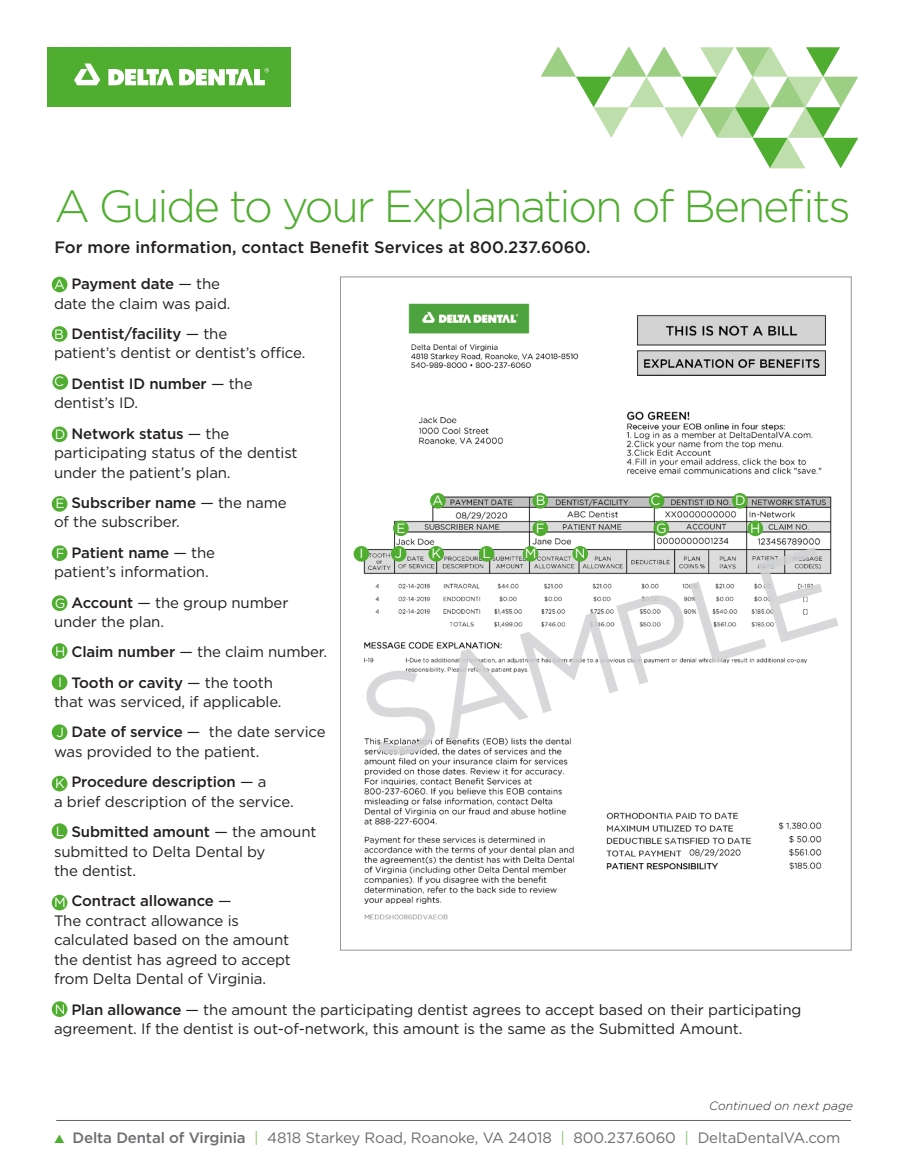
<style>
.page{position:relative;width:905px;height:1175px;background:#fff}
.page>*{position:absolute;margin:0;border:0;box-sizing:border-box;transform-origin:0 0}
.t1{font:117px "Gotham";color:#d1d2d4}
.t2{font:300 45px "Gotham";letter-spacing:-.05em;color:#4fad2f}
.t3{font:500 16.5px "Gotham";color:#231f20}
.Body{font:15px/19.5px "Gotham";letter-spacing:-.01em;color:#231f20}
.t4{font:15px "Gotham";letter-spacing:-.01em;color:#6c6d70}
.t5{font:13.5px "Gotham";color:#fff}
.Body_Copy{font:italic 300 12px "Gotham";letter-spacing:.01em;color:#231f20}
.s1{font-weight:500}
.s2{color:#4fad2f}
.s3{color:#8ac670}
</style>
<div class="page">
<hr style="left:56px;top:1120px;width:794px;height:1px;background:#636366">
<div style="left:52px;top:277px;width:15px;height:15px;background:#4fad2f;border-radius:50%"></div>
<div style="left:52px;top:326px;width:15px;height:16px;background:#4fad2f;border-radius:50%"></div>
<div style="left:52px;top:374px;width:16px;height:16px;background:#4fad2f;border-radius:50%"></div>
<div style="left:52px;top:426px;width:15px;height:16px;background:#4fad2f;border-radius:50%"></div>
<div style="left:52px;top:496px;width:15px;height:16px;background:#4fad2f;border-radius:50%"></div>
<div style="left:52px;top:545px;width:15px;height:16px;background:#4fad2f;border-radius:50%"></div>
<div style="left:52px;top:595px;width:15px;height:16px;background:#4fad2f;border-radius:50%"></div>
<div style="left:52px;top:643px;width:15px;height:16px;background:#4fad2f;border-radius:50%"></div>
<div style="left:52px;top:674px;width:15px;height:16px;background:#4fad2f;border-radius:50%"></div>
<div style="left:52px;top:724px;width:15px;height:16px;background:#4fad2f;border-radius:50%"></div>
<div style="left:52px;top:775px;width:15px;height:16px;background:#4fad2f;border-radius:50%"></div>
<div style="left:52px;top:823px;width:15px;height:16px;background:#4fad2f;border-radius:50%"></div>
<div style="left:52px;top:894px;width:15px;height:16px;background:#4fad2f;border-radius:50%"></div>
<div style="left:52px;top:1001px;width:15px;height:16px;background:#4fad2f;border-radius:50%"></div>
<img style="left:355px;top:303px;width:477px;height:617px">
<div style="left:430px;top:493px;width:16px;height:15px;background:#4fad2f;border-radius:50%"></div>
<div style="left:532px;top:493px;width:16px;height:15px;background:#4fad2f;border-radius:50%"></div>
<div style="left:648px;top:493px;width:16px;height:15px;background:#4fad2f;border-radius:50%"></div>
<div style="left:732px;top:493px;width:15px;height:15px;background:#4fad2f;border-radius:50%"></div>
<div style="left:393px;top:520px;width:15px;height:16px;background:#4fad2f;border-radius:50%"></div>
<div style="left:353px;top:546px;width:16px;height:15px;background:#4fad2f;border-radius:50%"></div>
<div style="left:391px;top:546px;width:15px;height:15px;background:#4fad2f;border-radius:50%"></div>
<div style="left:428px;top:546px;width:16px;height:15px;background:#4fad2f;border-radius:50%"></div>
<div style="left:479px;top:546px;width:15px;height:15px;background:#4fad2f;border-radius:50%"></div>
<div style="left:522px;top:546px;width:16px;height:15px;background:#4fad2f;border-radius:50%"></div>
<div style="left:572px;top:546px;width:16px;height:15px;background:#4fad2f;border-radius:50%"></div>
<div style="left:532px;top:520px;width:16px;height:16px;background:#4fad2f;border-radius:50%"></div>
<div style="left:653px;top:520px;width:16px;height:16px;background:#4fad2f;border-radius:50%"></div>
<div style="left:747px;top:520px;width:16px;height:16px;background:#4fad2f;border-radius:50%"></div>
<svg style="left:540px;top:47px;width:318px;height:121px"></svg>
<div style="left:48px;top:47px;width:243px;height:60px;background:#4fad2f"></div>
<svg style="left:74px;top:63px;width:26px;height:22px"></svg>
<svg style="left:108px;top:68px;width:161px;height:18px"></svg>
<p class="t2" style="left:54px;top:178px;width:797px">A Guide to your Explanation of Benefits</p>
<p class="t3" style="left:54px;top:236px;width:537px">For more information, contact Benefit Services at 800.237.6060.</p>
<p class="t5" style="left:54px;top:275px;width:12px">A</p>
<p class="Body" style="left:54px;top:274px;width:178px;text-align:center"><span class="s1">Payment date</span> — the date the claim was paid.</p>
<p class="Body" style="left:54px;top:323px;width:253px;text-indent:17px"><span class="s1">Dentist/facility</span> — the<br>patient’s dentist or dentist’s office.</p>
<p class="Body" style="left:54px;top:373px;width:200px;text-indent:17px"><span class="s1">Dentist ID number</span> — the dentist’s ID.</p>
<p class="Body" style="left:54px;top:423px;width:245px;text-indent:17px"><span class="s1">Network status</span> — the participating status of the dentist under the patient’s plan.</p>
<p class="Body" style="left:54px;top:492px;width:234px;text-indent:17px"><span class="s1">Subscriber name</span> — the name of the subscriber.</p>
<p class="Body" style="left:54px;top:542px;width:162px;text-indent:17px"><span class="s1">Patient name</span> — the patient’s information.</p>
<p class="Body" style="left:54px;top:592px;width:236px;text-indent:17px"><span class="s1">Account</span> — the group number under the plan.</p>
<p class="Body" style="left:71px;top:642px;width:257px"><span class="s1">Claim number</span> — the claim number.</p>
<p class="Body" style="left:54px;top:672px;width:229px;text-align:center"><span class="s1">Tooth or cavity</span> — the tooth that was serviced, if applicable.</p>
<p class="Body" style="left:54px;top:722px;width:273px;text-indent:17px"><span class="s1">Date of service</span> — the date service was provided to the patient.</p>
<p class="Body" style="left:54px;top:772px;width:241px;text-indent:17px"><span class="s1">Procedure description</span> — a<br>a brief description of the service.</p>
<p class="Body" style="left:54px;top:821px;width:264px;text-indent:17px"><span class="s1">Submitted amount</span> — the amount submitted to Delta Dental by<br>the dentist.</p>
<p class="Body" style="left:54px;top:891px;width:238px;text-indent:17px"><span class="s1">Contract allowance</span> —<br>The contract allowance is calculated based on the amount the dentist has agreed to accept from Delta Dental of Virginia.</p>
<p class="Body" style="left:54px;top:999px;width:749px;text-indent:17px"><span class="s1">Plan allowance</span> — the amount the participating dentist agrees to accept based on their participating agreement. If the dentist is out-of-network, this amount is the same as the Submitted Amount.</p>
<p class="t5" style="left:54px;top:325px;width:11px">B</p>
<p class="t5" style="left:54px;top:373px;width:12px">C</p>
<p class="t5" style="left:55px;top:425px;width:12px">D</p>
<p class="t5" style="left:432px;top:491px;width:12px">A</p>
<p class="t5" style="left:536px;top:491px;width:11px">B</p>
<p class="t5" style="left:650px;top:492px;width:11px">C</p>
<p class="t5" style="left:735px;top:492px;width:12px">D</p>
<p class="t5" style="left:56px;top:495px;width:11px">E</p>
<p class="t5" style="left:56px;top:544px;width:10px">F</p>
<p class="t5" style="left:536px;top:519px;width:10px">F</p>
<p class="t5" style="left:656px;top:519px;width:12px">G</p>
<p class="t5" style="left:750px;top:519px;width:12px">H</p>
<h1 class="t1" style="left:342px;top:653px;width:491px;rotate:-17deg">SAMPLE</h1>
<p class="t5" style="left:396px;top:519px;width:11px">E</p>
<p class="t5" style="left:359px;top:545px;width:5px">I</p>
<p class="t5" style="left:395px;top:545px;width:9px">J</p>
<p class="t5" style="left:431px;top:545px;width:11px">K</p>
<p class="t5" style="left:482px;top:545px;width:10px">L</p>
<p class="t5" style="left:524px;top:545px;width:13px">M</p>
<p class="t5" style="left:575px;top:545px;width:12px">N</p>
<p class="t5" style="left:55px;top:594px;width:12px">G</p>
<p class="t5" style="left:55px;top:642px;width:12px">H</p>
<p class="t5" style="left:58px;top:673px;width:5px">I</p>
<p class="t5" style="left:56px;top:723px;width:9px">J</p>
<p class="t5" style="left:55px;top:774px;width:11px">K</p>
<p class="t5" style="left:56px;top:822px;width:10px">L</p>
<p class="t5" style="left:54px;top:893px;width:13px">M</p>
<p class="t5" style="left:55px;top:1000px;width:12px">N</p>
<p class="Body_Copy" style="left:709px;top:1098px;width:146px">Continued on next page</p>
<p class="t4" style="left:54px;top:1128px;width:787px"><span class="s2">▲</span> <span class="s1">Delta Dental of Virginia</span> <span class="s3">|</span> 4818 Starkey Road, Roanoke, VA 24018 <span class="s3">|</span> 800.237.6060 <span class="s3">|</span> DeltaDentalVA.com</p>
</div>
